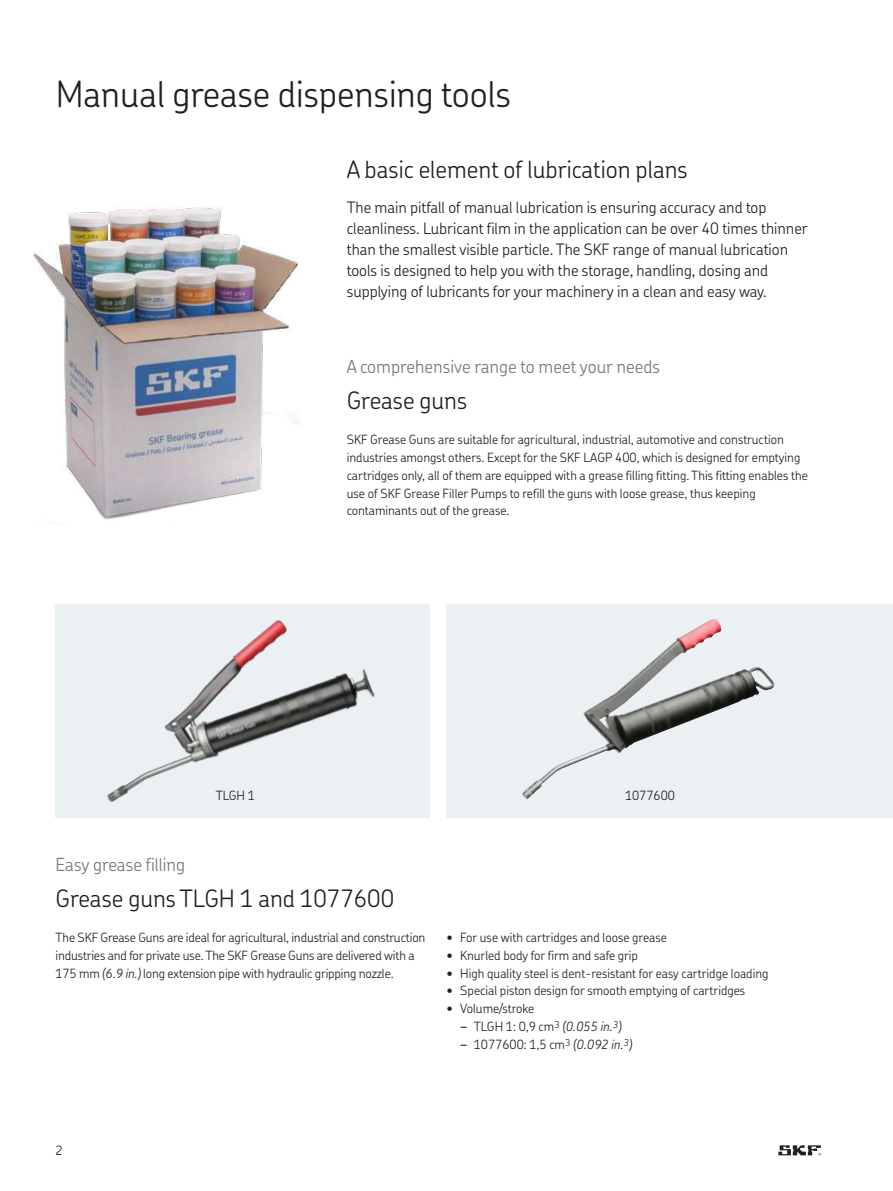
<style>
.page{position:relative;width:893px;height:1191px;background:#fff}
.page>*{position:absolute;margin:0;border:0;box-sizing:border-box;transform-origin:0 0}
.t1{font:300 36px "SKF Chevin OT";color:#231f20}
.t2{font:300 24px "SKF Chevin OT";color:#231f20}
.t3{font:300 18px "SKF Chevin OT";color:#76787b}
.t4{font:300 15.75px/21px "SKF Chevin OT";color:#231f20}
.t5{font:300 12.75px/17.7px "SKF Chevin OT";color:#231f20}
.s1{font-style:italic}
.s2{font-weight:500;font-style:italic}
</style>
<div class="page">
<svg style="left:778px;top:1145px;width:43px;height:10px"></svg>
<div style="left:446px;top:604px;width:446px;height:214px;background:#ebf0f2"></div>
<div style="left:55px;top:604px;width:375px;height:214px;background:#ebf0f2"></div>
<img style="left:107px;top:620px;width:268px;height:182px">
<img style="left:522px;top:619px;width:253px;height:180px">
<img style="left:33px;top:206px;width:266px;height:314px">
<h1 class="t1" style="left:56px;top:77px;width:457px">Manual grease dispensing tools</h1>
<h2 class="t2" style="left:347px;top:158px;width:342px">A basic element of lubrication plans</h2>
<p class="t4" style="left:347px;top:198px;width:462px">The main pitfall of manual lubrication is ensuring accuracy and top cleanliness. Lubricant film in the application can be over 40 times thinner than the smallest visible particle. The SKF range of manual lubrication tools is designed to help you with the storage, handling, dosing and supplying of lubricants for your machinery in a clean and easy way.</p>
<h3 class="t3" style="left:347px;top:358px;width:315px">A comprehensive range to meet your needs</h3>
<h2 class="t2" style="left:347px;top:389px;width:122px">Grease guns</h2>
<p class="t5" style="left:347px;top:431px;width:462px">SKF Grease Guns are suitable for agricultural, industrial, automotive and construction industries amongst others. Except for the SKF LAGP 400, which is designed for emptying cartridges only, all of them are equipped with a grease filling fitting. This fitting enables the use of SKF Grease Filler Pumps to refill the guns with loose grease, thus keeping contaminants out of the grease.</p>
<p class="t5" style="left:216px;top:787px;width:41px">TLGH 1</p>
<p class="t5" style="left:625px;top:787px;width:51px">1077600</p>
<h3 class="t3" style="left:55px;top:856px;width:131px">Easy grease filling</h3>
<h2 class="t2" style="left:55px;top:887px;width:340px">Grease guns TLGH 1 and 1077600</h2>
<p class="t5" style="left:55px;top:929px;width:371px">The SKF Grease Guns are ideal for agricultural, industrial and construction industries and for private use. The SKF Grease Guns are delivered with a<br>175 mm <span class="s1">(6.9 in.)</span> long extension pipe with hydraulic gripping nozzle.</p>
<p class="t5" style="left:447px;top:929px;width:222px">• For use with cartridges and loose grease</p>
<p class="t5" style="left:447px;top:947px;width:193px">• Knurled body for firm and safe grip</p>
<p class="t5" style="left:447px;top:965px;width:323px">• High quality steel is dent-resistant for easy cartridge loading</p>
<p class="t5" style="left:447px;top:982px;width:300px">• Special piston design for smooth emptying of cartridges</p>
<p class="t5" style="left:447px;top:1000px;width:89px">• Volume/stroke</p>
<p class="t5" style="left:460px;top:1018px;width:163px"><span class="s2">–</span> TLGH 1: 0,9 cm<sup>3</sup> <span class="s1">(0.055 in.</span><sup>3</sup><span class="s1">)</span></p>
<p class="t5" style="left:460px;top:1036px;width:173px"><span class="s2">–</span> 1077600: 1,5 cm<sup>3</sup> <span class="s1">(0.092 in.</span><sup>3</sup><span class="s1">)</span></p>
<p class="t5" style="left:55px;top:1142px;width:8px">2</p>
</div>
